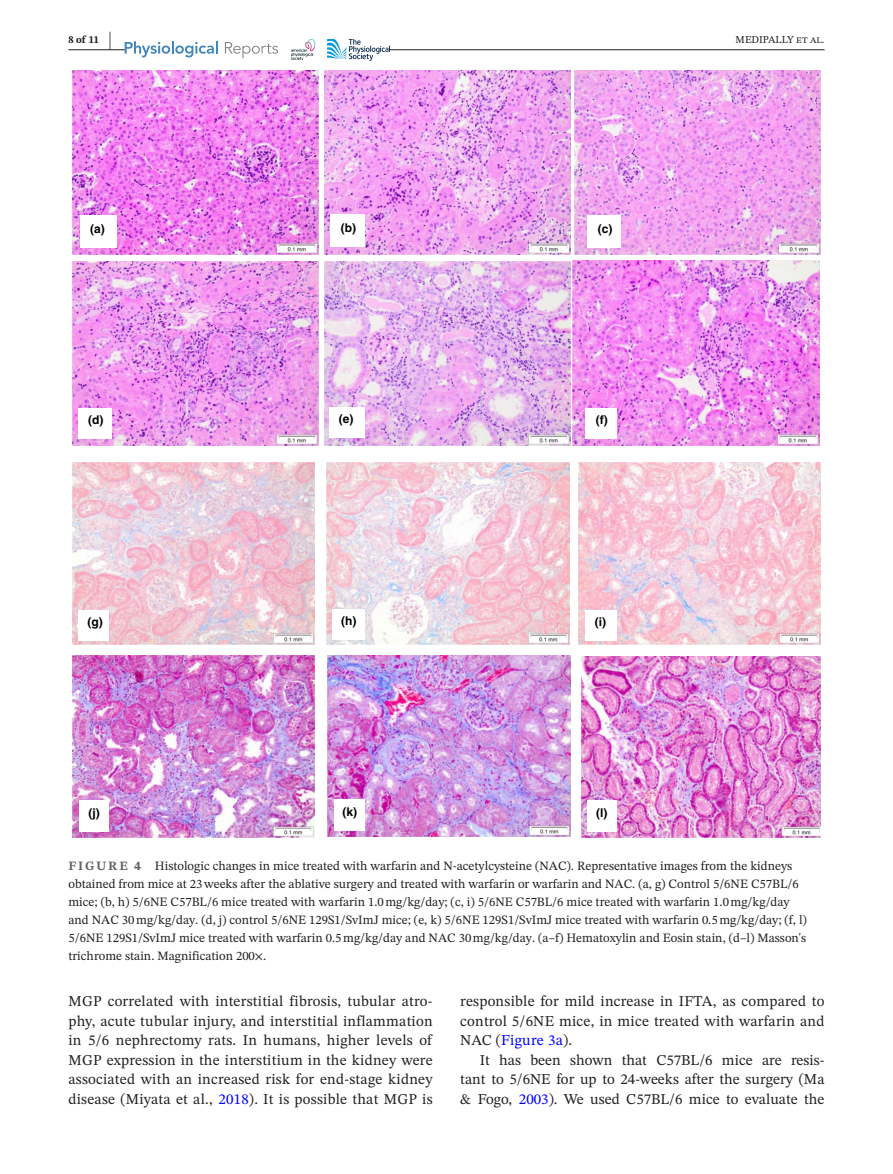
<style>
.page{position:relative;width:893px;height:1174px;background:#fff}
.page>*{position:absolute;margin:0;border:0;box-sizing:border-box;transform-origin:0 0}
.t1{font:15px/19.5px "STIX Two Text";letter-spacing:.015em;color:#231f20;text-align:justify}
.t2{font:12.75px/18px "STIX Two Text";color:#231f20}
.t3{font:700 12px "Helvetica LT Std";color:#000}
.t4{font:10.5px "STIX Two Text";color:#231f20}
.t5{font:700 10.5px "STIX Two Text";color:#231f20}
.s1{font-size:21px}
.s2{font-weight:700;color:#636366}
.s3{font-family:"STIX"}
.s4{color:#00f}
</style>
<div class="page">
<hr style="left:68px;top:49px;width:756px;height:1px;background:#231f20">
<div style="left:125px;top:39px;width:264px;height:21px;background:#fff"></div>
<svg style="left:291px;top:39px;width:24px;height:21px"></svg>
<img style="left:328px;top:39px;width:61px;height:21px">
<svg style="left:125px;top:41px;width:93px;height:16px"></svg>
<svg style="left:225px;top:42px;width:53px;height:16px"></svg>
<img style="left:72px;top:70px;width:246px;height:184px">
<img style="left:324px;top:70px;width:246px;height:184px">
<img style="left:575px;top:70px;width:246px;height:184px">
<img style="left:72px;top:261px;width:246px;height:185px">
<img style="left:324px;top:261px;width:247px;height:185px">
<img style="left:573px;top:261px;width:247px;height:184px">
<div style="left:80px;top:215px;width:37px;height:33px;background:#fff"></div>
<div style="left:330px;top:214px;width:35px;height:33px;background:#fff"></div>
<div style="left:587px;top:215px;width:33px;height:33px;background:#fff"></div>
<div style="left:78px;top:408px;width:34px;height:30px;background:#fff"></div>
<div style="left:329px;top:407px;width:36px;height:31px;background:#fff"></div>
<div style="left:586px;top:408px;width:31px;height:30px;background:#fff"></div>
<img style="left:72px;top:463px;width:243px;height:181px">
<img style="left:326px;top:463px;width:244px;height:182px">
<img style="left:578px;top:463px;width:243px;height:181px">
<img style="left:72px;top:656px;width:243px;height:181px">
<img style="left:581px;top:656px;width:240px;height:181px">
<img style="left:328px;top:655px;width:242px;height:181px">
<div style="left:78px;top:610px;width:31px;height:31px;background:#fff"></div>
<div style="left:332px;top:609px;width:33px;height:31px;background:#fff"></div>
<div style="left:586px;top:610px;width:31px;height:31px;background:#fff"></div>
<div style="left:80px;top:800px;width:29px;height:31px;background:#fff"></div>
<div style="left:334px;top:799px;width:31px;height:32px;background:#fff"></div>
<div style="left:587px;top:800px;width:30px;height:31px;background:#fff"></div>
<p class="t5" style="left:68px;top:32px;width:44px">8 of 11 <span class="s1">|</span></p>
<p class="t4" style="left:736px;top:32px;width:90px">MEDIPALLY et al.</p>
<p class="t3" style="left:90px;top:221px;width:16px">(a)</p>
<p class="t3" style="left:341px;top:220px;width:17px">(b)</p>
<p class="t3" style="left:598px;top:221px;width:16px">(c)</p>
<p class="t3" style="left:88px;top:412px;width:17px">(d)</p>
<p class="t3" style="left:339px;top:411px;width:16px">(e)</p>
<p class="t3" style="left:596px;top:412px;width:13px">(f)</p>
<p class="t3" style="left:87px;top:614px;width:17px">(g)</p>
<p class="t3" style="left:341px;top:613px;width:17px">(h)</p>
<p class="t3" style="left:595px;top:614px;width:13px">(i)</p>
<p class="t3" style="left:89px;top:805px;width:13px">(j)</p>
<p class="t3" style="left:342px;top:804px;width:16px">(k)</p>
<p class="t3" style="left:596px;top:805px;width:13px">(l)</p>
<p class="t2" style="left:68px;top:856px;width:740px"><span class="s2">FIGURE 4</span> Histologic changes in mice treated with warfarin and N-acetylcysteine (NAC). Representative images from the kidneys obtained from mice at 23weeks after the ablative surgery and treated with warfarin or warfarin and NAC. (a, g) Control 5/6NE C57BL/6 mice; (b, h) 5/6NE C57BL/6 mice treated with warfarin 1.0mg/kg/day; (c, i) 5/6NE C57BL/6 mice treated with warfarin 1.0mg/kg/day and NAC 30mg/kg/day. (d, j) control 5/6NE 129S1/SvImJ mice; (e, k) 5/6NE 129S1/SvImJ mice treated with warfarin 0.5mg/kg/day; (f, l)<br>5/6NE 129S1/SvImJ mice treated with warfarin 0.5mg/kg/day and NAC 30mg/kg/day. (a–f) Hematoxylin and Eosin stain, (d–l) Masson's trichrome stain. Magnification 200<span class="s3">×</span>.</p>
<p class="t1" style="left:68px;top:991px;width:366px">MGP correlated with interstitial fibrosis, tubular atro&shy;phy, acute tubular injury, and interstitial inflammation in 5/6 nephrectomy rats. In humans, higher levels of MGP expression in the interstitium in the kidney were associated with an increased risk for end-stage kidney disease (Miyata et al., <span class="s4">2018</span>). It is possible that MGP is</p>
<p class="t1" style="left:460px;top:991px;width:366px">responsible for mild increase in IFTA, as compared to control 5/6NE mice, in mice treated with warfarin and NAC (<span class="s4">Figure 3a</span>).</p>
<p class="t1" style="left:460px;top:1050px;width:366px;text-indent:20px">It has been shown that C57BL/6 mice are resis&shy;tant to 5/6NE for up to 24-weeks after the surgery (Ma &amp; Fogo, <span class="s4">2003</span>). We used C57BL/6 mice to evaluate the</p>
</div>
